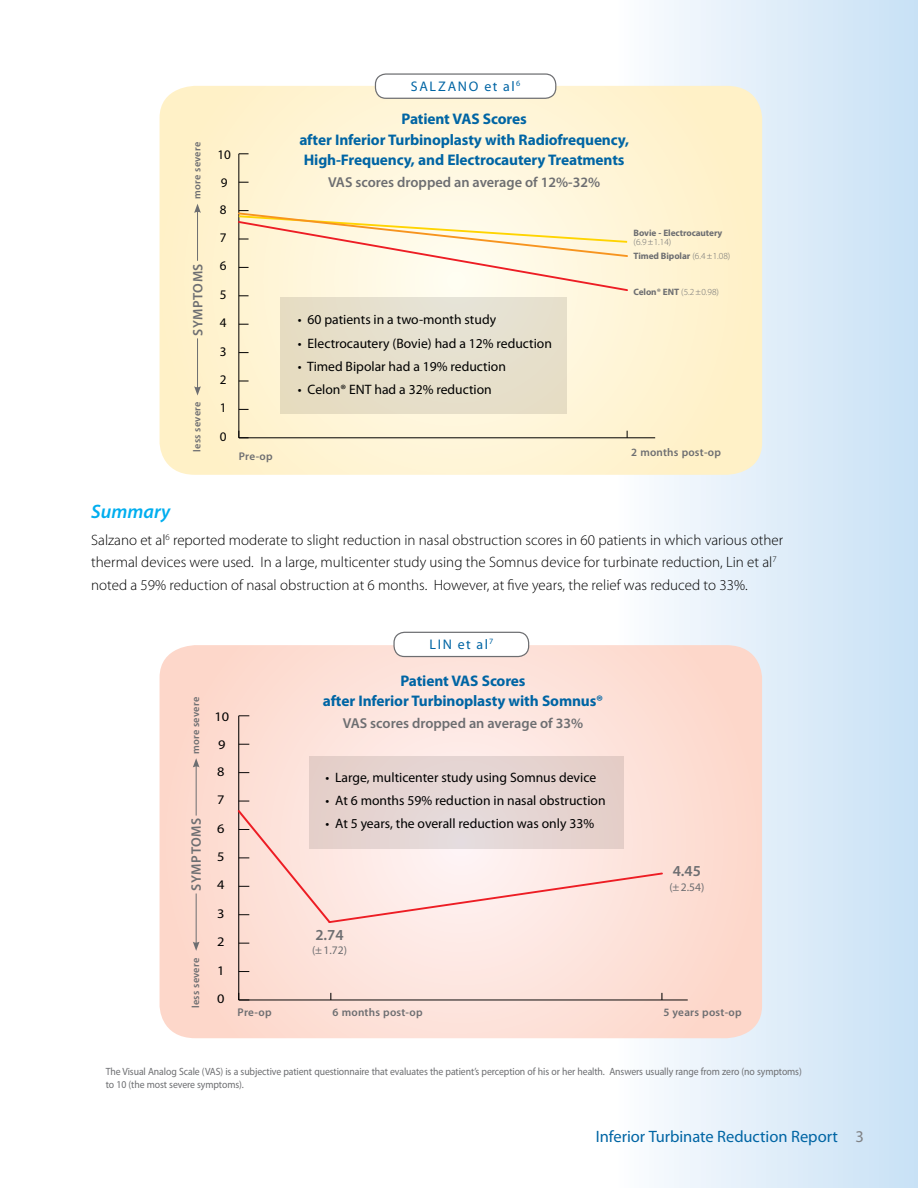
<style>
.page{position:relative;width:918px;height:1188px;background:#fff}
.page>*{position:absolute;margin:0;border:0;box-sizing:border-box;transform-origin:0 0}
.t1{font:italic 600 19.5px "Myriad Pro";color:#00aeef}
.t2{font:16.5px "Myriad Pro";color:#0065a4}
.t3{font:700 15.45px/20.5px "Myriad Pro";letter-spacing:-.01em;color:#0065a4;text-align:center}
.t4{font:600 15.3px "Myriad Pro";color:#6d6e71}
.t5{font:300 15px/22.5px "Myriad Pro";color:#000}
.t6{font:600 14.4px "Myriad Pro";color:#6d6e71}
.t7{font:13.95px "Myriad Pro";letter-spacing:.11em;color:#0065a4}
.t8{font:600 13.8px "Myriad Pro";letter-spacing:.04em;color:#6d6e71}
.t9{font:13.65px "Myriad Pro";color:#000}
.t10{font:600 13.65px "Myriad Pro";letter-spacing:.04em;color:#6d6e71}
.t11{font:13.2px "Myriad Pro";color:#000;scale:1.09 1}
.t12{font:13.2px "Myriad Pro";color:#000}
.t13{font:11.55px "Myriad Pro";color:#6d6e71}
.t14{font:600 11.25px "Myriad Pro";letter-spacing:.02em;color:#6d6e71}
.t15{font:10.5px/13.5px "Myriad Pro";letter-spacing:-.01em;color:#6d6e71;scale:.93 1}
.t16{font:600 10.35px "Myriad Pro";letter-spacing:.02em;color:#6d6e71}
.t17{font:600 10.2px "Myriad Pro";letter-spacing:.02em;color:#6d6e71}
.t18{font:300 9.3px/14.9px "Myriad Pro";color:#6d6e71}
.t19{font:700 9.3px "Myriad Pro";letter-spacing:-.01em;color:#6d6e71}
.s1{font-weight:700}
.s2{color:#808285}
</style>
<div class="page">
<div style="left:609px;top:0;width:309px;height:1188px;background:linear-gradient(to right,#fefeff,#c7e0f5)"></div>
<svg style="left:160px;top:86px;width:602px;height:389px"></svg>
<svg style="left:160px;top:645px;width:602px;height:393px"></svg>
<hr style="left:196px;top:765px;width:1px;height:51px;background:#6d6e71">
<svg style="left:193px;top:758px;width:7px;height:9px"></svg>
<hr style="left:196px;top:894px;width:1px;height:50px;background:#6d6e71">
<svg style="left:193px;top:942px;width:7px;height:9px"></svg>
<hr style="left:239px;top:1000px;width:449px;height:1px;background:#897a76">
<hr style="left:239px;top:999px;width:449px;height:1px;background:#000">
<svg style="left:330px;top:993px;width:2px;height:7px"></svg>
<svg style="left:661px;top:993px;width:2px;height:7px"></svg>
<hr style="left:239px;top:716px;width:1px;height:284px;background:#b8a098">
<hr style="left:238px;top:716px;width:1px;height:284px;background:#000">
<svg style="left:238px;top:993px;width:11px;height:8px"></svg>
<svg style="left:239px;top:971px;width:10px;height:2px"></svg>
<svg style="left:239px;top:772px;width:10px;height:2px"></svg>
<svg style="left:236px;top:808px;width:428px;height:117px"></svg>
<hr style="left:197px;top:211px;width:1px;height:50px;background:#6d6e71">
<svg style="left:194px;top:204px;width:7px;height:9px"></svg>
<hr style="left:197px;top:338px;width:1px;height:51px;background:#6d6e71">
<svg style="left:194px;top:386px;width:7px;height:10px"></svg>
<hr style="left:239px;top:437px;width:416px;height:1px;background:#000">
<hr style="left:238px;top:154px;width:1px;height:284px;background:#000">
<svg style="left:238px;top:431px;width:11px;height:7px"></svg>
<svg style="left:237px;top:210px;width:392px;height:86px"></svg>
<div style="left:375px;top:74px;width:181px;height:24px;background:#fff;border-radius:11px"></div>
<div style="left:375px;top:73px;width:181px;height:26px;border:1px solid #6d6e71;border-radius:11px"></div>
<div style="left:394px;top:632px;width:135px;height:25px;background:#fff;border-radius:11px"></div>
<div style="left:393px;top:632px;width:136px;height:25px;border:1px solid #6d6e71;border-radius:11px"></div>
<div style="left:281px;top:297px;width:286px;height:117px;background:#e6dfca"></div>
<div style="left:310px;top:756px;width:314px;height:93px;background:#e5d3d1"></div>
<p class="t17" style="left:191px;top:199px;width:58px;rotate:-90deg">more severe</p>
<p class="t10" style="left:189px;top:336px;width:72px;rotate:-90deg">symptoms</p>
<p class="t17" style="left:191px;top:452px;width:51px;rotate:-90deg">less severe</p>
<p class="t12" style="left:218px;top:146px;width:15px">10</p>
<p class="t12" style="left:221px;top:175px;width:8px">9</p>
<p class="t12" style="left:220px;top:201px;width:8px">8</p>
<p class="t12" style="left:220px;top:230px;width:8px">7</p>
<p class="t12" style="left:220px;top:258px;width:8px">6</p>
<p class="t12" style="left:220px;top:286px;width:8px">5</p>
<p class="t12" style="left:220px;top:315px;width:8px">4</p>
<p class="t12" style="left:220px;top:343px;width:8px">3</p>
<p class="t12" style="left:220px;top:371px;width:8px">2</p>
<p class="t12" style="left:220px;top:400px;width:8px">1</p>
<p class="t12" style="left:220px;top:428px;width:8px">0</p>
<p class="t7" style="left:411px;top:77px;width:111px">Salzan o et al<sup>6</sup></p>
<p class="t3" style="left:299px;top:108px;width:331px">Patient VAS Scores<br>after Inferior Turbinoplasty with Radiofrequency,<br>High-Frequency, and Electrocautery Treatments</p>
<p class="t6" style="left:328px;top:173px;width:274px">VAS scores dropped an average of 12%-32%</p>
<p class="t9" style="left:298px;top:311px;width:200px">• 60 patients in a two-month study</p>
<p class="t9" style="left:298px;top:335px;width:256px">• Electrocautery (Bovie) had a 12% reduction</p>
<p class="t9" style="left:298px;top:358px;width:210px">• Timed Bipolar had a 19% reduction</p>
<p class="t9" style="left:298px;top:381px;width:195px">• Celon® ENT had a 32% reduction</p>
<p class="t19" style="left:634px;top:227px;width:90px">Bovie - Electrocautery</p>
<p class="t18" style="left:634px;top:234px;width:98px">(6.9±1.14)<br><span class="s1">Timed Bipolar</span> (6.4±1.08)</p>
<p class="t18" style="left:634px;top:284px;width:87px"><span class="s1">Celon® ENT</span> (5.2±0.98)</p>
<p class="t14" style="left:239px;top:449px;width:35px">Pre-op</p>
<p class="t14" style="left:631px;top:446px;width:91px">2 months post-op</p>
<h1 class="t1" style="left:91px;top:499px;width:81px">Summary</h1>
<p class="t5" style="left:91px;top:528px;width:693px">Salzano et al<sup>6</sup> reported moderate to slight reduction in nasal obstruction scores in 60 patients in which various other thermal devices were used. In a large, multicenter study using the Somnus device for turbinate reduction, Lin et al<sup>7 </sup>noted a 59% reduction of nasal obstruction at 6 months. However, at five years, the relief was reduced to 33%.</p>
<p class="t16" style="left:189px;top:754px;width:58px;rotate:-90deg">more severe</p>
<p class="t8" style="left:188px;top:891px;width:73px;rotate:-90deg">symptoms</p>
<p class="t16" style="left:189px;top:1008px;width:51px;rotate:-90deg">less severe</p>
<p class="t11" style="left:215px;top:708px;width:15px">10</p>
<p class="t11" style="left:218px;top:737px;width:8px">9</p>
<p class="t11" style="left:217px;top:763px;width:8px">8</p>
<p class="t11" style="left:217px;top:792px;width:8px">7</p>
<p class="t11" style="left:217px;top:820px;width:8px">6</p>
<p class="t11" style="left:217px;top:848px;width:8px">5</p>
<p class="t11" style="left:217px;top:877px;width:8px">4</p>
<p class="t11" style="left:217px;top:905px;width:8px">3</p>
<p class="t11" style="left:217px;top:934px;width:8px">2</p>
<p class="t11" style="left:217px;top:962px;width:8px">1</p>
<p class="t11" style="left:217px;top:990px;width:8px">0</p>
<p class="t14" style="left:238px;top:1005px;width:35px">Pre-op</p>
<p class="t7" style="left:429px;top:636px;width:65px">Lin et al<sup>7</sup></p>
<p class="t3" style="left:323px;top:670px;width:282px">Patient VAS Scores<br>after Inferior Turbinoplasty with Somnus®</p>
<p class="t6" style="left:343px;top:714px;width:242px">VAS scores dropped an average of 33%</p>
<p class="t9" style="left:326px;top:769px;width:272px">• Large, multicenter study using Somnus device</p>
<p class="t9" style="left:326px;top:792px;width:282px">• At 6 months 59% reduction in nasal obstruction</p>
<p class="t9" style="left:326px;top:815px;width:270px">• At 5 years, the overall reduction was only 33%</p>
<p class="t4" style="left:315px;top:925px;width:30px">2.74</p>
<p class="t13" style="left:312px;top:943px;width:37px">(±1.72)</p>
<p class="t4" style="left:673px;top:861px;width:30px">4.45</p>
<p class="t13" style="left:669px;top:880px;width:37px">(±2.54)</p>
<p class="t14" style="left:333px;top:1005px;width:92px">6 months post-op</p>
<p class="t14" style="left:663px;top:1005px;width:80px">5 years post-op</p>
<p class="t15" style="left:106px;top:1064px;width:750px">The Visual Analog Scale (VAS) is a subjective patient questionnaire that evaluates the patient’s perception of his or her health. Answers usually range from zero (no symptoms) to 10 (the most severe symptoms).</p>
<p class="t2" style="left:596px;top:1126px;width:270px">Inferior Turbinate Reduction Report <span class="s2">3</span></p>
</div>
